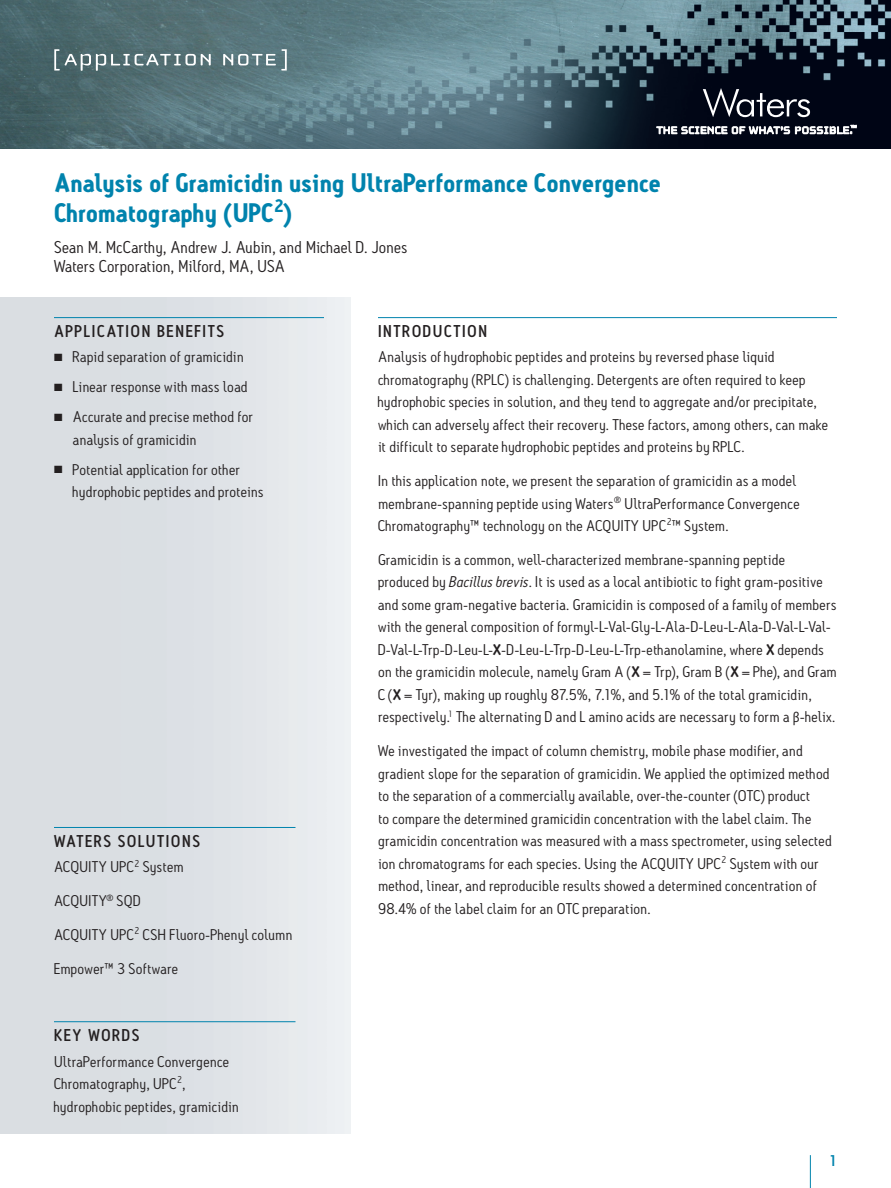
<style>
.page{position:relative;width:891px;height:1188px;background:#fff}
.page>*{position:absolute;margin:0;border:0;box-sizing:border-box;transform-origin:0 0}
.t1{font:700 25.8px/30px "Antitled OT";letter-spacing:.015em;color:#0083ad}
.t2{font:16.5px/19.5px "Antitled OT";letter-spacing:.01em;color:#231f20;scale:1.05 1}
.t3{font:500 16.5px "Antitled OT";letter-spacing:.115em;color:#231f20}
.t4{font:15px/22.5px "Antitled OT";letter-spacing:.02em;color:#231f20;scale:1.05 1}
.t5{font:500 15px "Antitled OT";color:#0083ad;scale:1.05 1}
.s1{font-style:italic}
.s2{font-weight:600}
</style>
<div class="page">
<img style="left:0;top:0;width:891px;height:148px">
<hr style="left:810px;top:1155px;width:1px;height:33px;background:#0083ad">
<svg style="left:54px;top:49px;width:157px;height:22px;background:#6d8488"></svg>
<svg style="left:223px;top:49px;width:64px;height:22px"></svg>
<svg style="left:703px;top:88px;width:107px;height:29px;background:#3a3e4a"></svg>
<svg style="left:657px;top:125px;width:199px;height:9px"></svg>
<hr style="left:378px;top:317px;width:459px;height:1px;background:#0083ad">
<hr style="left:54px;top:827px;width:242px;height:1px;background:#0083ad">
<hr style="left:54px;top:1021px;width:242px;height:1px;background:#0083ad">
<hr style="left:54px;top:317px;width:270px;height:1px;background:#0083ad">
<h1 class="t1" style="left:54px;top:167px;width:608px">Analysis of Gramicidin using UltraPerformance Convergence<br>Chromatography (UPC<sup>2</sup>)</h1>
<p class="t2" style="left:54px;top:237px;width:338px">Sean M. McCarthy, Andrew J. Aubin, and Michael D. Jones<br>Waters Corporation, Milford, MA, USA</p>
<p class="t3" style="left:54px;top:321px;width:171px">APPLICATION BENEFITS</p>
<p class="t4" style="left:54px;top:346px;width:182px">■ Rapid separation of gramicidin</p>
<p class="t4" style="left:54px;top:376px;width:186px">■ Linear response with mass load</p>
<p class="t4" style="left:73px;top:406px;width:173px;text-indent:-19px">■ Accurate and precise method for analysis of gramicidin</p>
<p class="t4" style="left:73px;top:458px;width:183px;text-indent:-19px">■ Potential application for other hydrophobic peptides and proteins</p>
<p class="t3" style="left:54px;top:831px;width:147px">WATERS SOLUTIONS</p>
<p class="t4" style="left:54px;top:856px;width:125px">ACQUITY UPC<sup>2</sup> System</p>
<p class="t4" style="left:54px;top:889px;width:84px">ACQUITY<sup>®</sup> SQD</p>
<p class="t4" style="left:54px;top:923px;width:229px">ACQUITY UPC<sup>2</sup> CSH Fluoro-Phenyl column</p>
<p class="t4" style="left:54px;top:957px;width:120px">Empower™ 3 Software</p>
<p class="t3" style="left:54px;top:1025px;width:87px">KEY WORDS</p>
<p class="t4" style="left:54px;top:1050px;width:177px">UltraPerformance Convergence<br>Chromatography, UPC<sup>2</sup>, hydrophobic peptides, gramicidin</p>
<p class="t3" style="left:378px;top:321px;width:110px">INTRODUCTION</p>
<p class="t4" style="left:378px;top:346px;width:430px">Analysis of hydrophobic peptides and proteins by reversed phase liquid chromatography (RPLC) is challenging. Detergents are often required to keep hydrophobic species in solution, and they tend to aggregate and/or precipitate, which can adversely affect their recovery. These factors, among others, can make it difficult to separate hydrophobic peptides and proteins by RPLC.</p>
<p class="t4" style="left:378px;top:469px;width:403px">In this application note, we present the separation of gramicidin as a model membrane-spanning peptide using Waters<sup>®</sup> UltraPerformance Convergence<br>Chromatography™ technology on the ACQUITY UPC<sup>2</sup>™ System.</p>
<p class="t4" style="left:378px;top:548px;width:438px">Gramicidin is a common, well-characterized membrane-spanning peptide produced by <span class="s1">Bacillus brevis</span>. It is used as a local antibiotic to fight gram-positive and some gram-negative bacteria. Gramicidin is composed of a family of members with the general composition of formyl-L-Val-Gly-L-Ala-D-Leu-L-Ala-D-Val-L-Val-D-Val-L-Trp-D-Leu-L-<span class="s2">X</span>-D-Leu-L-Trp-D-Leu-L-Trp-ethanolamine, where <span class="s2">X</span> depends on the gramicidin molecule, namely Gram A (<span class="s2">X</span> = Trp), Gram B (<span class="s2">X</span> = Phe), and Gram C (<span class="s2">X</span> = Tyr), making up roughly 87.5%, 7.1%, and 5.1% of the total gramicidin, respectively.<sup>1</sup> The alternating D and L amino acids are necessary to form a β-helix.</p>
<p class="t4" style="left:378px;top:739px;width:434px">We investigated the impact of column chemistry, mobile phase modifier, and gradient slope for the separation of gramicidin. We applied the optimized method to the separation of a commercially available, over-the-counter (OTC) product<br>to compare the determined gramicidin concentration with the label claim. The gramicidin concentration was measured with a mass spectrometer, using selected ion chromatograms for each species. Using the ACQUITY UPC<sup>2</sup> System with our method, linear, and reproducible results showed a determined concentration of 98.4% of the label claim for an OTC preparation.</p>
<p class="t5" style="left:829px;top:1151px;width:10px">1</p>
</div>
